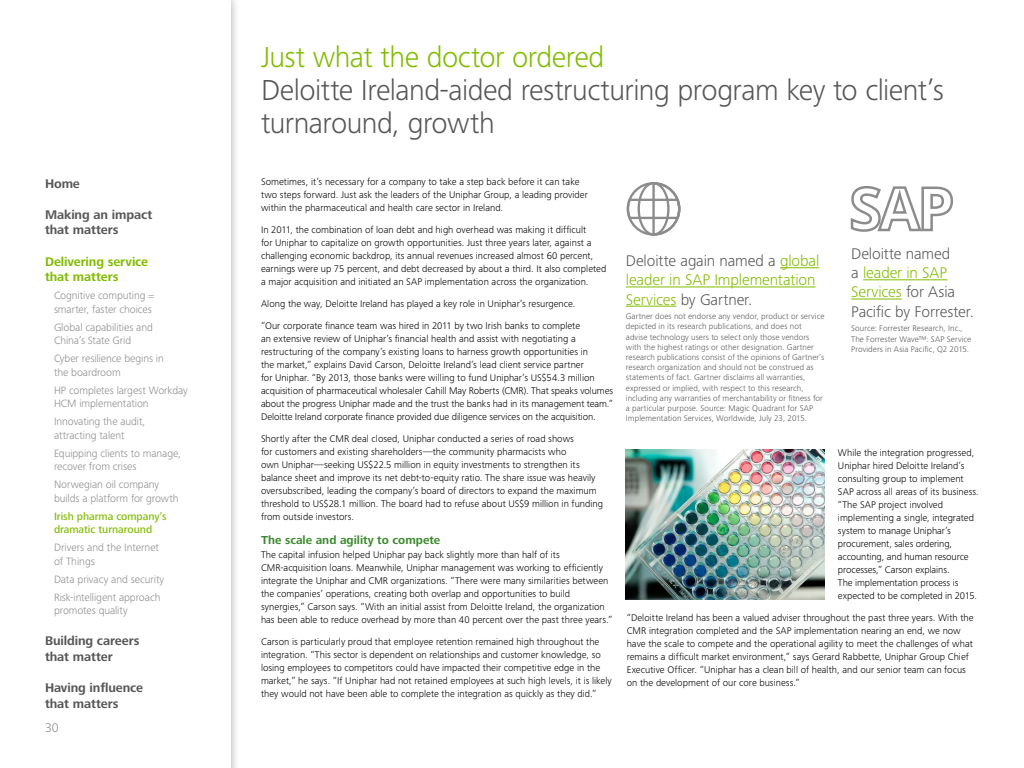
<style>
.page{position:relative;width:1024px;height:768px;background:#fff}
.page>*{position:absolute;margin:0;border:0;box-sizing:border-box;transform-origin:0 0}
.t1{font:300 30px/33px "Frutiger Next Pro";letter-spacing:-.02em;color:#575757}
.t2{font:300 30px "Frutiger Next Pro";letter-spacing:-.015em;color:#81bc00}
.t3{font:300 16px/19.2px "Frutiger Next Pro";letter-spacing:-.005em;color:#81bc00}
.t4{font:300 16px/19.2px "Frutiger Next Pro";letter-spacing:-.005em;color:#575757}
.t5{font:700 13px/15.6px "Frutiger Next Pro";letter-spacing:-.01em;color:#575757}
.t6{font:700 13px/15.6px "Frutiger Next Pro";letter-spacing:-.01em;color:#81bc00}
.t7{font:300 13px "Frutiger Next Pro";color:#8c8c8c}
.t8{font:700 12px "Frutiger Next Pro";color:#3c8a2e}
.t9{font:300 11px/13.5px "Frutiger Next Pro";letter-spacing:-.005em;color:#8c8c8c}
.t10{font:500 11px/13.5px "Frutiger Next Pro";letter-spacing:-.005em;color:#81bc00}
.t11{font:300 10px/13px "Frutiger Next Pro";color:#000}
.t12{font:300 8.5px/10.2px "Frutiger Next Pro";letter-spacing:.01em;color:#575757}
.s1{color:#575757}
.s2{color:#81bc00}
</style>
<div class="page">
<div style="left:0;top:0;width:239px;height:768px;background:#000;opacity:.3"></div>
<div style="left:0;top:0;width:231px;height:768px;background:#fff"></div>
<hr style="left:780px;top:267px;width:39px;height:1px;background:#81bc00">
<hr style="left:626px;top:287px;width:190px;height:1px;background:#81bc00">
<hr style="left:626px;top:306px;width:50px;height:1px;background:#81bc00">
<hr style="left:863px;top:279px;width:84px;height:1px;background:#81bc00">
<hr style="left:851px;top:299px;width:51px;height:1px;background:#81bc00">
<svg style="left:627px;top:182px;width:53px;height:54px"></svg>
<svg style="left:850px;top:186px;width:103px;height:46px"></svg>
<img style="left:626px;top:449px;width:198px;height:150px">
<h3 class="t5" style="left:45px;top:175px;width:36px">Home</h3>
<h3 class="t5" style="left:45px;top:207px;width:109px">Making an impact that matters</h3>
<h3 class="t6" style="left:45px;top:253px;width:105px">Delivering service that matters</h3>
<p class="t9" style="left:54px;top:289px;width:102px">Cognitive computing = smarter, faster choices</p>
<p class="t9" style="left:54px;top:320px;width:100px">Global capabilities and<br>China’s State Grid</p>
<p class="t9" style="left:54px;top:352px;width:111px">Cyber resilience begins in the boardroom</p>
<p class="t9" style="left:54px;top:383px;width:135px">HP completes largest Workday<br>HCM implementation</p>
<p class="t9" style="left:54px;top:415px;width:93px">Innovating the audit, attracting talent</p>
<p class="t9" style="left:54px;top:446px;width:129px">Equipping clients to manage, recover from crises</p>
<p class="t9" style="left:54px;top:478px;width:126px">Norwegian oil company builds a platform for growth</p>
<p class="t10" style="left:54px;top:509px;width:114px">Irish pharma company’s dramatic turnaround</p>
<p class="t9" style="left:54px;top:541px;width:107px">Drivers and the Internet of Things</p>
<p class="t9" style="left:54px;top:570px;width:112px;line-height:18px">Data privacy and security<br>Risk-intelligent approach</p>
<p class="t9" style="left:54px;top:604px;width:75px">promotes quality</p>
<h3 class="t5" style="left:45px;top:633px;width:96px">Building careers that matter</h3>
<h3 class="t5" style="left:45px;top:680px;width:100px">Having influence that matters</h3>
<h3 class="t7" style="left:45px;top:721px;width:15px">30</h3>
<h1 class="t2" style="left:261px;top:39px;width:345px">Just what the doctor ordered</h1>
<h1 class="t1" style="left:261px;top:73px;width:685px">Deloitte Ireland-aided restructuring program key to client’s turnaround, growth</h1>
<p class="t11" style="left:261px;top:176px;width:328px">Sometimes, it’s necessary for a company to take a step back before it can take two steps forward. Just ask the leaders of the Uniphar Group, a leading provider within the pharmaceutical and health care sector in Ireland.</p>
<p class="t11" style="left:261px;top:224px;width:347px">In 2011, the combination of loan debt and high overhead was making it difficult<br>for Uniphar to capitalize on growth opportunities. Just three years later, against a challenging economic backdrop, its annual revenues increased almost 60 percent, earnings were up 75 percent, and debt decreased by about a third. It also completed a major acquisition and initiated an SAP implementation across the organization.</p>
<p class="t11" style="left:261px;top:298px;width:316px">Along the way, Deloitte Ireland has played a key role in Uniphar’s resurgence.</p>
<p class="t11" style="left:261px;top:320px;width:354px">“Our corporate finance team was hired in 2011 by two Irish banks to complete<br>an extensive review of Uniphar’s financial health and assist with negotiating a restructuring of the company’s existing loans to harness growth opportunities in<br>the market,” explains David Carson, Deloitte Ireland’s lead client service partner<br>for Uniphar. “By 2013, those banks were willing to fund Uniphar’s US$54.3 million acquisition of pharmaceutical wholesaler Cahill May Roberts (CMR). That speaks volumes about the progress Uniphar made and the trust the banks had in its management team.” Deloitte Ireland corporate finance provided due diligence services on the acquisition.</p>
<p class="t11" style="left:261px;top:433px;width:344px">Shortly after the CMR deal closed, Uniphar conducted a series of road shows<br>for customers and existing shareholders—the community pharmacists who<br>own Uniphar—seeking US$22.5 million in equity investments to strengthen its balance sheet and improve its net debt-to-equity ratio. The share issue was heavily oversubscribed, leading the company’s board of directors to expand the maximum threshold to US$28.1 million. The board had to refuse about US$9 million in funding from outside investors.</p>
<p class="t8" style="left:261px;top:533px;width:181px">The scale and agility to compete</p>
<p class="t11" style="left:261px;top:549px;width:353px">The capital infusion helped Uniphar pay back slightly more than half of its CMR-acquisition loans. Meanwhile, Uniphar management was working to efficiently integrate the Uniphar and CMR organizations. “There were many similarities between the companies’ operations, creating both overlap and opportunities to build synergies,” Carson says. “With an initial assist from Deloitte Ireland, the organization has been able to reduce overhead by more than 40 percent over the past three years.”</p>
<p class="t11" style="left:261px;top:636px;width:352px">Carson is particularly proud that employee retention remained high throughout the integration. “This sector is dependent on relationships and customer knowledge, so losing employees to competitors could have impacted their competitive edge in the market,” he says. “If Uniphar had not retained employees at such high levels, it is likely they would not have been able to complete the integration as quickly as they did.”</p>
<h2 class="t3" style="left:626px;top:251px;width:195px"><span class="s1">Deloitte again named a</span> global leader in SAP Implementation<br>Services <span class="s1">by Gartner.</span></h2>
<p class="t12" style="left:626px;top:311px;width:200px">Gartner does not endorse any vendor, product or service depicted in its research publications, and does not advise technology users to select only those vendors with the highest ratings or other designation. Gartner research publications consist of the opinions of Gartner’s research organization and should not be construed as statements of fact. Gartner disclaims all warranties, expressed or implied, with respect to this research, including any warranties of merchantability or fitness for a particular purpose. Source: Magic Quadrant for SAP Implementation Services, Worldwide, July 23, 2015.</p>
<h2 class="t4" style="left:851px;top:244px;width:124px">Deloitte named<br>a <span class="s2">leader in SAP<br>Services</span> for Asia<br>Pacific by Forrester.</h2>
<p class="t12" style="left:851px;top:323px;width:122px">Source: Forrester Research, Inc.,<br>The Forrester Wave™: SAP Service<br>Providers in Asia Pacific, Q2 2015.</p>
<p class="t11" style="left:838px;top:447px;width:142px">While the integration progressed,<br>Uniphar hired Deloitte Ireland’s consulting group to implement<br>SAP across all areas of its business. “The SAP project involved implementing a single, integrated system to manage Uniphar’s procurement, sales ordering, accounting, and human resource processes,” Carson explains.<br>The implementation process is expected to be completed in 2015.</p>
<p class="t11" style="left:627px;top:612px;width:348px">“Deloitte Ireland has been a valued adviser throughout the past three years. With the CMR integration completed and the SAP implementation nearing an end, we now have the scale to compete and the operational agility to meet the challenges of what remains a difficult market environment,” says Gerard Rabbette, Uniphar Group Chief Executive Officer. “Uniphar has a clean bill of health, and our senior team can focus on the development of our core business.”</p>
</div>
